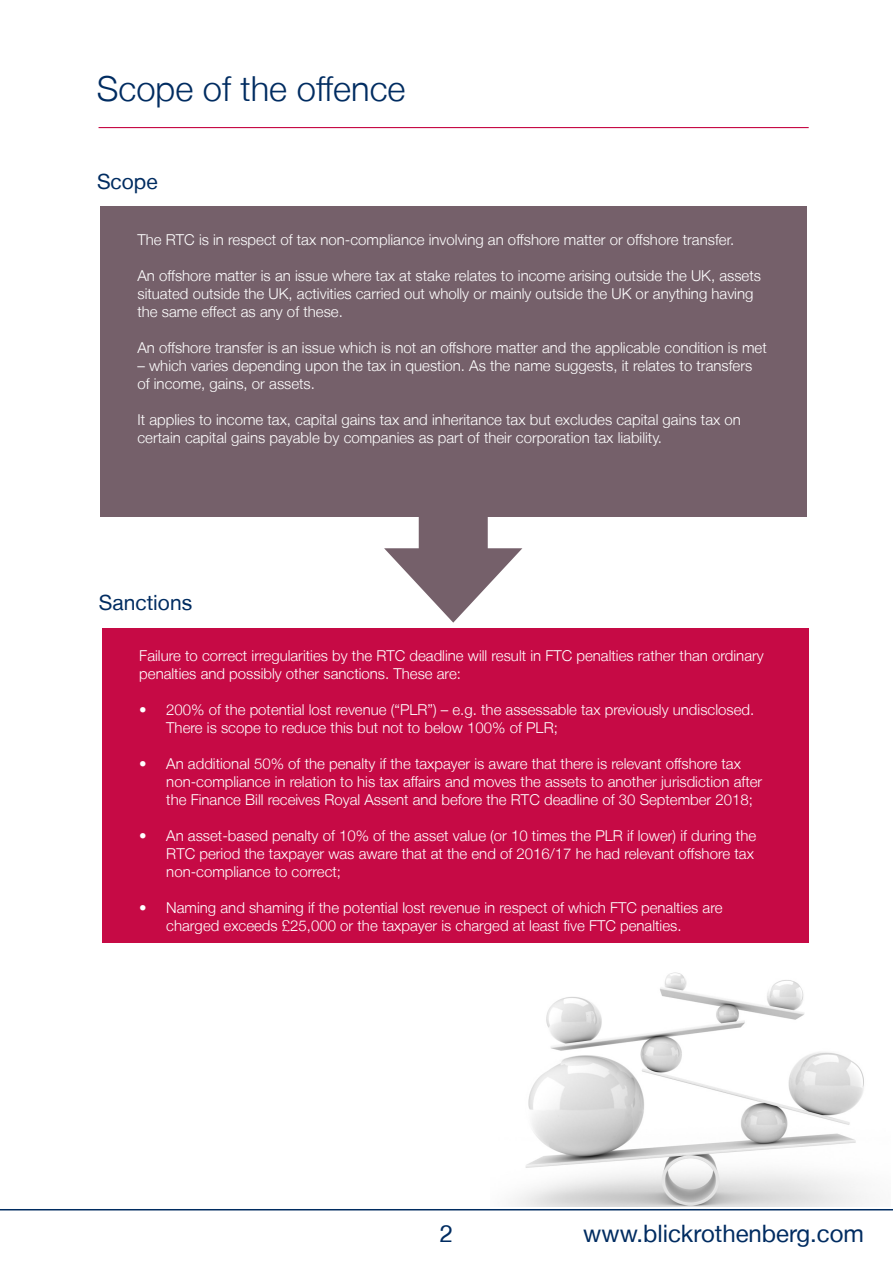
<style>
.page{position:relative;width:893px;height:1263px;background:#fff}
.page>*{position:absolute;margin:0;border:0;box-sizing:border-box;transform-origin:0 0}
.t1{font:300 34.5px "Helvetica Neue LT";color:#002c61}
.t2{font:24px "Helvetica Neue LT";color:#002c61}
.t3{font:21px "Helvetica Neue LT";color:#002c61}
.t4{font:300 15px/18px "Helvetica Neue LT";color:#fff}
</style>
<div class="page">
<hr style="left:0;top:1209px;width:893px;height:1px;background:#002c61">
<hr style="left:99px;top:127px;width:710px;height:1px;background:#c60a45">
<div style="left:100px;top:206px;width:706px;height:310px;background:#75606a"></div>
<div style="left:419px;top:516px;width:69px;height:51px;background:#75606a"></div>
<svg style="left:384px;top:548px;width:138px;height:75px"></svg>
<img style="left:514px;top:972px;width:353px;height:234px">
<div style="left:102px;top:628px;width:706px;height:315px;background:#c60a45"></div>
<p class="t1" style="left:97px;top:68px;width:310px">Scope of the offence</p>
<p class="t3" style="left:97px;top:169px;width:62px">Scope</p>
<p class="t4" style="left:137px;top:230px;width:598px">The RTC is in respect of tax non-compliance involving an offshore matter or offshore transfer.</p>
<p class="t4" style="left:137px;top:266px;width:625px">An offshore matter is an issue where tax at stake relates to income arising outside the UK, assets situated outside the UK, activities carried out wholly or mainly outside the UK or anything having the same effect as any of these.</p>
<p class="t4" style="left:137px;top:338px;width:631px">An offshore transfer is an issue which is not an offshore matter and the applicable condition is met</p>
<p class="t4" style="left:137px;top:356px;width:616px">– which varies depending upon the tax in question. As the name suggests, it relates to transfers of income, gains, or assets.</p>
<p class="t4" style="left:137px;top:410px;width:605px">It applies to income tax, capital gains tax and inheritance tax but excludes capital gains tax on certain capital gains payable by companies as part of their corporation tax liability.</p>
<p class="t3" style="left:99px;top:590px;width:95px">Sanctions</p>
<p class="t4" style="left:139px;top:646px;width:626px">Failure to correct irregularities by the RTC deadline will result in FTC penalties rather than ordinary penalties and possibly other sanctions. These are:</p>
<p class="t4" style="left:166px;top:700px;width:589px;text-indent:-27px">• 200% of the potential lost revenue (“PLR”) – e.g. the assessable tax previously undisclosed.<br>There is scope to reduce this but not to below 100% of PLR;</p>
<p class="t4" style="left:166px;top:754px;width:597px;text-indent:-27px">• An additional 50% of the penalty if the taxpayer is aware that there is relevant offshore tax non-compliance in relation to his tax affairs and moves the assets to another jurisdiction after the Finance Bill receives Royal Assent and before the RTC deadline of 30 September 2018;</p>
<p class="t4" style="left:166px;top:826px;width:591px;text-indent:-27px">• An asset-based penalty of 10% of the asset value (or 10 times the PLR if lower) if during the<br>RTC period the taxpayer was aware that at the end of 2016/17 he had relevant offshore tax non-compliance to correct;</p>
<p class="t4" style="left:166px;top:898px;width:558px;text-indent:-27px">• Naming and shaming if the potential lost revenue in respect of which FTC penalties are charged exceeds £25,000 or the taxpayer is charged at least five FTC penalties.</p>
<h2 class="t2" style="left:440px;top:1219px;width:15px">2</h2>
<p class="t2" style="left:583px;top:1219px;width:282px">www.blickrothenberg.com</p>
</div>
